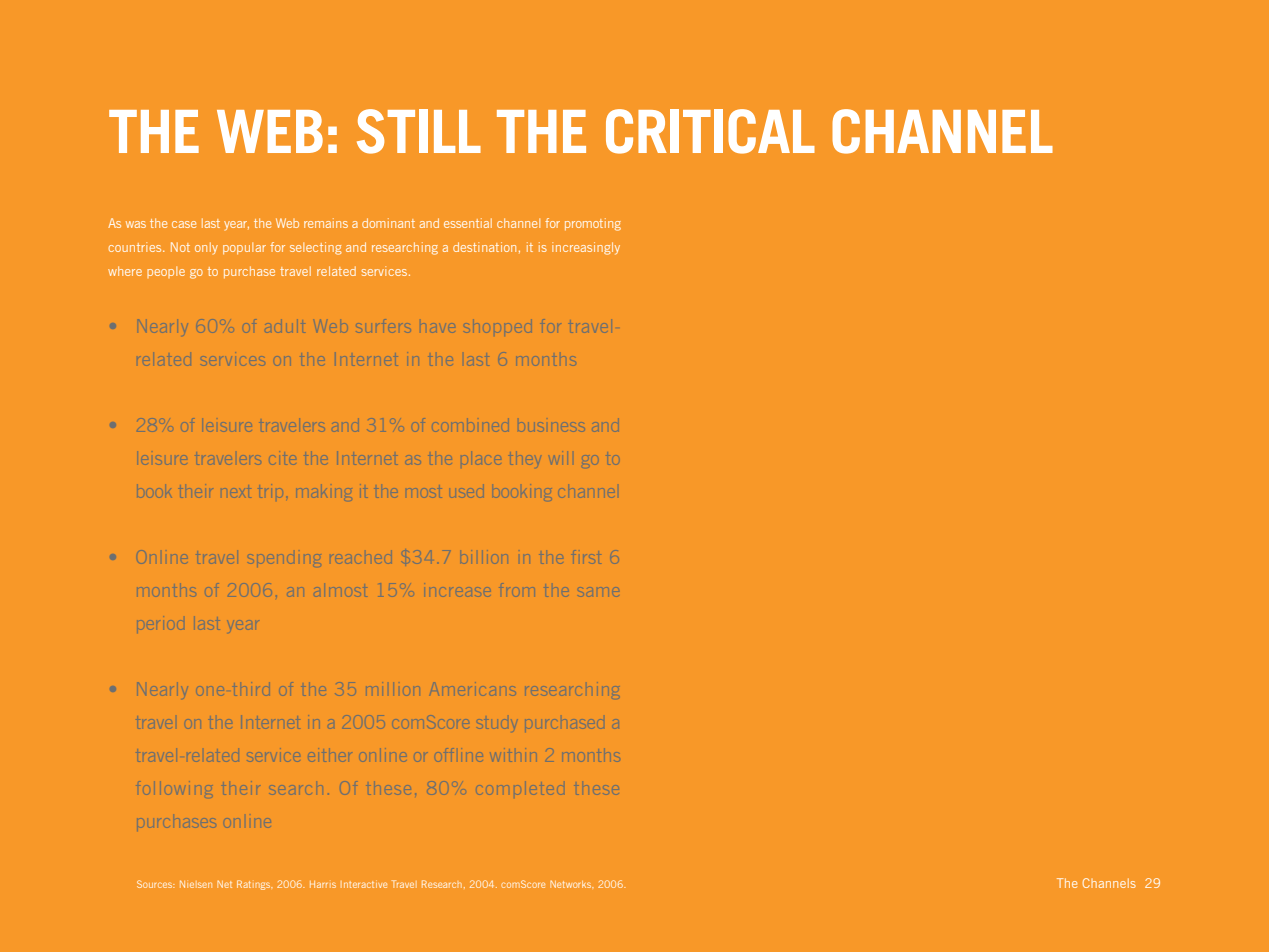
<style>
.page{position:relative;width:1269px;height:952px;background:#f89828}
.page>*{position:absolute;margin:0;border:0;box-sizing:border-box;transform-origin:0 0}
.t1{font:700 60px "Trade Gothic";letter-spacing:-.025em;color:#fff}
.t2{font:19.5px/33px "Trade Gothic";color:#6d6f71;text-align:justify}
.t3{font:13.5px/24px "Trade Gothic";color:#fff;text-align:justify}
.t4{font:10.5px "Trade Gothic";color:#fff}
</style>
<div class="page">
<h1 class="t1" style="left:108px;top:95px;width:947px">THE WEB: STILL THE CRITICAL CHANNEL</h1>
<p class="t3" style="left:108px;top:211px;width:515px">As was the case last year, the Web remains a dominant and essential channel for promoting countries. Not only popular for selecting and researching a destination, it is increasingly where people go to purchase travel related services.</p>
<p class="t2" style="left:135px;top:309px;width:488px;text-indent:-27px">• Nearly 60% of adult Web surfers have shopped for travel&shy;related services on the Internet in the last 6 months</p>
<p class="t2" style="left:135px;top:408px;width:488px;text-indent:-27px">• 28% of leisure travelers and 31% of combined business and leisure travelers cite the Internet as the place they will go to book their next trip, making it the most used booking channel</p>
<p class="t2" style="left:135px;top:540px;width:487px;text-indent:-27px">• Online travel spending reached $34.7 billion in the first 6 months of 2006, an almost 15% increase from the same period last year</p>
<p class="t2" style="left:135px;top:672px;width:488px;text-indent:-27px">• Nearly one-third of the 35 million Americans researching travel on the Internet in a 2005 comScore study purchased a travel-related service either online or offline within 2 months following their search. Of these, 80% completed these purchases online</p>
<p class="t4" style="left:136px;top:878px;width:492px">Sources: Nielsen Net Ratings, 2006. Harris Interactive Travel Research, 2004. comScore Networks, 2006.</p>
<p class="t3" style="left:1056px;top:871px;width:106px">The Channels 29</p>
</div>
